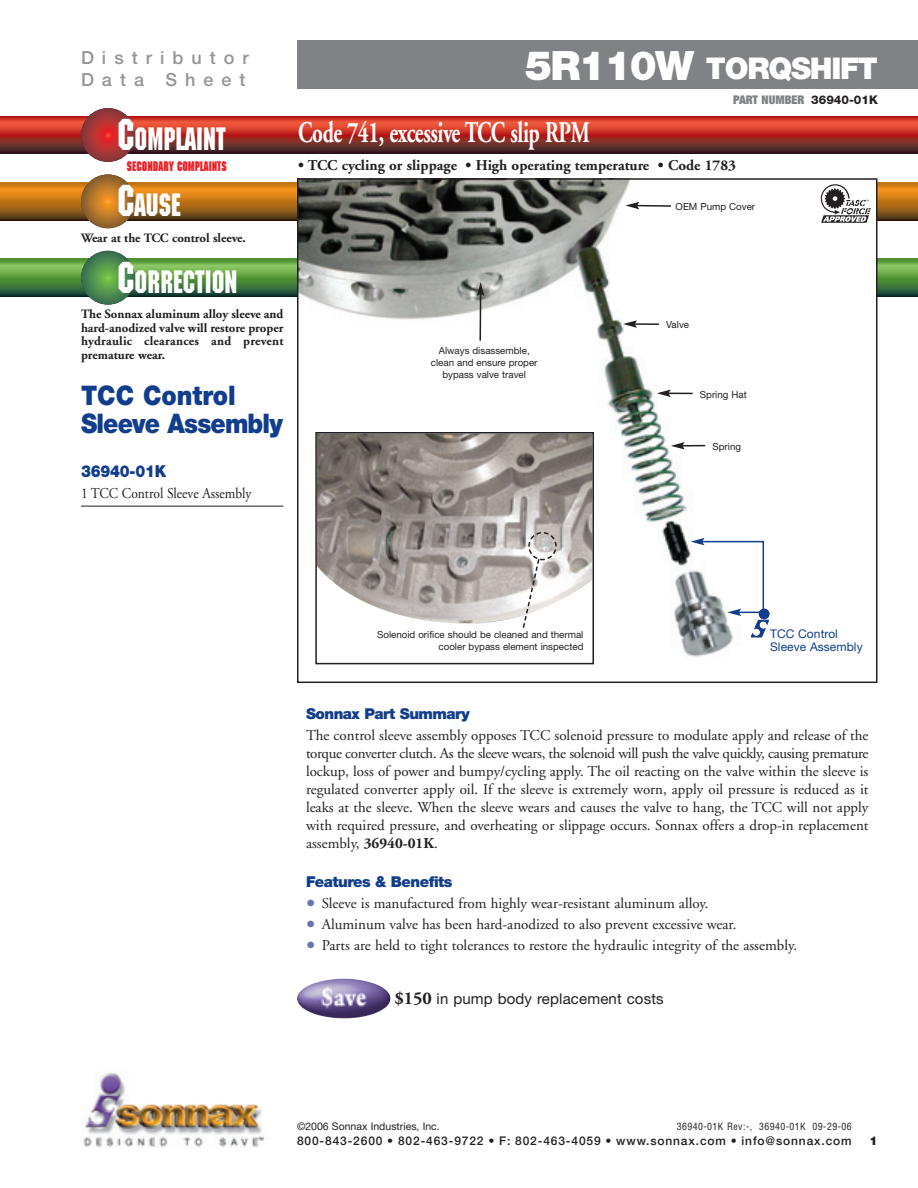
<style>
.page{position:relative;width:918px;height:1188px;background:#fff}
.page>*{position:absolute;margin:0;border:0;box-sizing:border-box;transform-origin:0 0}
.t1{font:31.5px "Machine";color:#fff;scale:.85 1}
.t2{font:700 30px "Adobe Garamond";letter-spacing:-.02em;color:#fff;scale:.7 1}
.t3{font:900 30px "Helvetica Neue";letter-spacing:-.04em;color:#fff}
.t4{font:900 27px/27.8px "Helvetica Neue";letter-spacing:-.035em;color:#103d8c;scale:.9 1}
.t5{font:500 18px/21.6px "Helvetica Neue";letter-spacing:.445em;color:#939598}
.t6{font:900 16.5px "Helvetica Neue";letter-spacing:-.015em;color:#103d8c;scale:.9 1}
.t7{font:15px/18px "Adobe Garamond";color:#231f20;text-align:justify}
.t8{font:700 15px "Adobe Garamond";color:#231f20}
.t9{font:900 15px "Helvetica Neue";letter-spacing:-.035em;color:#103d8c}
.t10{font:15px "Helvetica Neue";letter-spacing:.01em;color:#231f20}
.t11{font:15px "Adobe Garamond";color:#231f20;scale:.9 1}
.t12{font:700 13.5px "Machine";color:#ee1d23;scale:.85 1}
.t13{font:700 12.75px/13.5px "Adobe Garamond";color:#231f20;text-align:justify}
.t14{font:500 12px "Helvetica Neue";letter-spacing:.07em;color:#231f20}
.t15{font:12px/13.5px "Helvetica Neue";letter-spacing:.005em;color:#103d8c}
.t16{font:900 expanded 12px "Helvetica Neue";color:#808285}
.t17{font:900 12px "Helvetica Neue";color:#231f20}
.t18{font:10.5px "Helvetica Neue";color:#231f20}
.t19{font:9.75px/12px "Helvetica Neue";color:#231f20;text-align:center}
.t20{font:condensed 9.75px "Helvetica";letter-spacing:.05em;color:#231f20}
.s1{font-size:40.5px}
.s2{font-weight:800;font-stretch:normal;color:#231f20}
.s3{font-size:43.5px}
.s4{font-weight:700}
.s5{font-size:24px;color:#6a73b0}
.s6{font-family:"Adobe Garamond";font-weight:700;font-size:18px}
</style>
<div class="page">
<hr style="left:81px;top:506px;width:203px;height:1px;background:#231f20">
<svg style="left:0;top:259px;width:918px;height:38px;background:#508a40"></svg>
<svg style="left:81px;top:251px;width:54px;height:54px;background:#4c894e"></svg>
<svg style="left:0;top:182px;width:918px;height:38px;background:#b26c17"></svg>
<svg style="left:81px;top:174px;width:54px;height:54px;background:#ad722b"></svg>
<div style="left:298px;top:179px;width:579px;height:503px;background:#fff"></div>
<img style="left:300px;top:181px;width:433px;height:484px">
<div style="left:297px;top:178px;width:581px;height:505px;border:2px solid #231f20"></div>
<div style="left:297px;top:40px;width:581px;height:49px;background:#808285"></div>
<div style="left:878px;top:40px;width:40px;height:49px;background:#808285"></div>
<img style="left:83px;top:1071px;width:182px;height:76px">
<svg style="left:0;top:116px;width:918px;height:38px;background:#a13028"></svg>
<svg style="left:81px;top:108px;width:54px;height:54px;background:#a73435"></svg>
<svg style="left:477px;top:282px;width:7px;height:60px"></svg>
<hr style="left:634px;top:323px;width:25px;height:2px;background:#231f20">
<svg style="left:623px;top:320px;width:14px;height:8px"></svg>
<hr style="left:682px;top:445px;width:23px;height:2px;background:#231f20">
<svg style="left:671px;top:442px;width:14px;height:8px"></svg>
<svg style="left:821px;top:184px;width:50px;height:39px"></svg>
<img style="left:297px;top:979px;width:94px;height:39px">
<img style="left:318px;top:435px;width:273px;height:190px">
<div style="left:315px;top:432px;width:279px;height:232px;border:2px solid #231f20"></div>
<svg style="left:522px;top:531px;width:35px;height:99px"></svg>
<hr style="left:637px;top:205px;width:34px;height:2px;background:#231f20">
<svg style="left:625px;top:202px;width:14px;height:7px"></svg>
<svg style="left:657px;top:390px;width:36px;height:7px"></svg>
<svg style="left:691px;top:538px;width:79px;height:100px"></svg>
<p class="t5" style="left:81px;top:49px;width:169px">Distributor<br>Data Sheet</p>
<h2 class="t3" style="left:525px;top:57px;width:354px"><span class="s1">5R110W</span> TORQSHIFT</h2>
<p class="t16" style="left:733px;top:96px;width:146px">PART NUMBER <span class="s2">36940-01K</span></p>
<h1 class="t1" style="left:118px;top:121px;width:129px"><span class="s3">C</span>OMPLAINT</h1>
<h2 class="t2" style="left:298px;top:120px;width:418px">Code 741, excessive TCC slip RPM</h2>
<p class="t12" style="left:127px;top:158px;width:119px">SECONDARY COMPLAINTs</p>
<p class="t8" style="left:298px;top:159px;width:439px">• TCC cycling or slippage • High operating temperature • Code 1783</p>
<h1 class="t1" style="left:118px;top:187px;width:76px"><span class="s3">C</span>AUSE</h1>
<p class="t13" style="left:81px;top:232px;width:166px">Wear at the TCC control sleeve.</p>
<h1 class="t1" style="left:118px;top:263px;width:142px"><span class="s3">C</span>ORRECTION</h1>
<p class="t13" style="left:81px;top:309px;width:204px">The Sonnax aluminum alloy sleeve and hard-anodized valve will restore proper hydraulic clearances and prevent premature wear.</p>
<h3 class="t4" style="left:81px;top:384px;width:226px">TCC Control<br>Sleeve Assembly</h3>
<p class="t6" style="left:81px;top:465px;width:96px">36940-01K</p>
<p class="t11" style="left:81px;top:487px;width:191px">1 TCC Control Sleeve Assembly</p>
<p class="t19" style="left:431px;top:346px;width:108px">Always disassemble, clean and ensure proper bypass valve travel</p>
<p class="t19" style="left:676px;top:201px;width:81px">OEM Pump Cover</p>
<p class="t19" style="left:666px;top:320px;width:24px">Valve</p>
<p class="t19" style="left:700px;top:389px;width:48px">Spring Hat</p>
<p class="t19" style="left:713px;top:441px;width:30px">Spring</p>
<p class="t19" style="left:377px;top:630px;width:208px;text-align:right">Solenoid orifice should be cleaned and thermal cooler bypass element inspected</p>
<p class="t15" style="left:770px;top:628px;width:94px">TCC Control<br>Sleeve Assembly</p>
<p class="t9" style="left:306px;top:709px;width:165px">Sonnax Part Summary</p>
<p class="t7" style="left:306px;top:728px;width:564px">The control sleeve assembly opposes TCC solenoid pressure to modulate apply and release of the torque converter clutch. As the sleeve wears, the solenoid will push the valve quickly, causing premature lockup, loss of power and bumpy/cycling apply. The oil reacting on the valve within the sleeve is regulated converter apply oil. If the sleeve is extremely worn, apply oil pressure is reduced as it leaks at the sleeve. When the sleeve wears and causes the valve to hang, the TCC will not apply with required pressure, and overheating or slippage occurs. Sonnax offers a drop-in replacement assembly, <span class="s4">36940-01K</span>.</p>
<p class="t9" style="left:306px;top:877px;width:148px">Features &amp; Benefits</p>
<p class="t7" style="left:306px;top:896px;width:404px"><span class="s5">•</span> Sleeve is manufactured from highly wear-resistant aluminum alloy.</p>
<p class="t7" style="left:306px;top:917px;width:432px"><span class="s5">•</span> Aluminum valve has been hard-anodized to also prevent excessive wear.</p>
<p class="t7" style="left:306px;top:938px;width:493px"><span class="s5">•</span> Parts are held to tight tolerances to restore the hydraulic integrity of the assembly.</p>
<p class="t10" style="left:394px;top:994px;width:271px"><span class="s6">$150</span> in pump body replacement costs</p>
<p class="t18" style="left:297px;top:1123px;width:144px">©2006 Sonnax Industries, Inc.</p>
<p class="t20" style="left:677px;top:1123px;width:176px">36940-01K Rev:-, 36940-01K 09-29-06</p>
<p class="t14" style="left:297px;top:1137px;width:556px">800-843-2600 • 802-463-9722 • F: 802-463-4059 • www.sonnax.com • info@sonnax.com</p>
<p class="t17" style="left:870px;top:1137px;width:10px">1</p>
</div>
